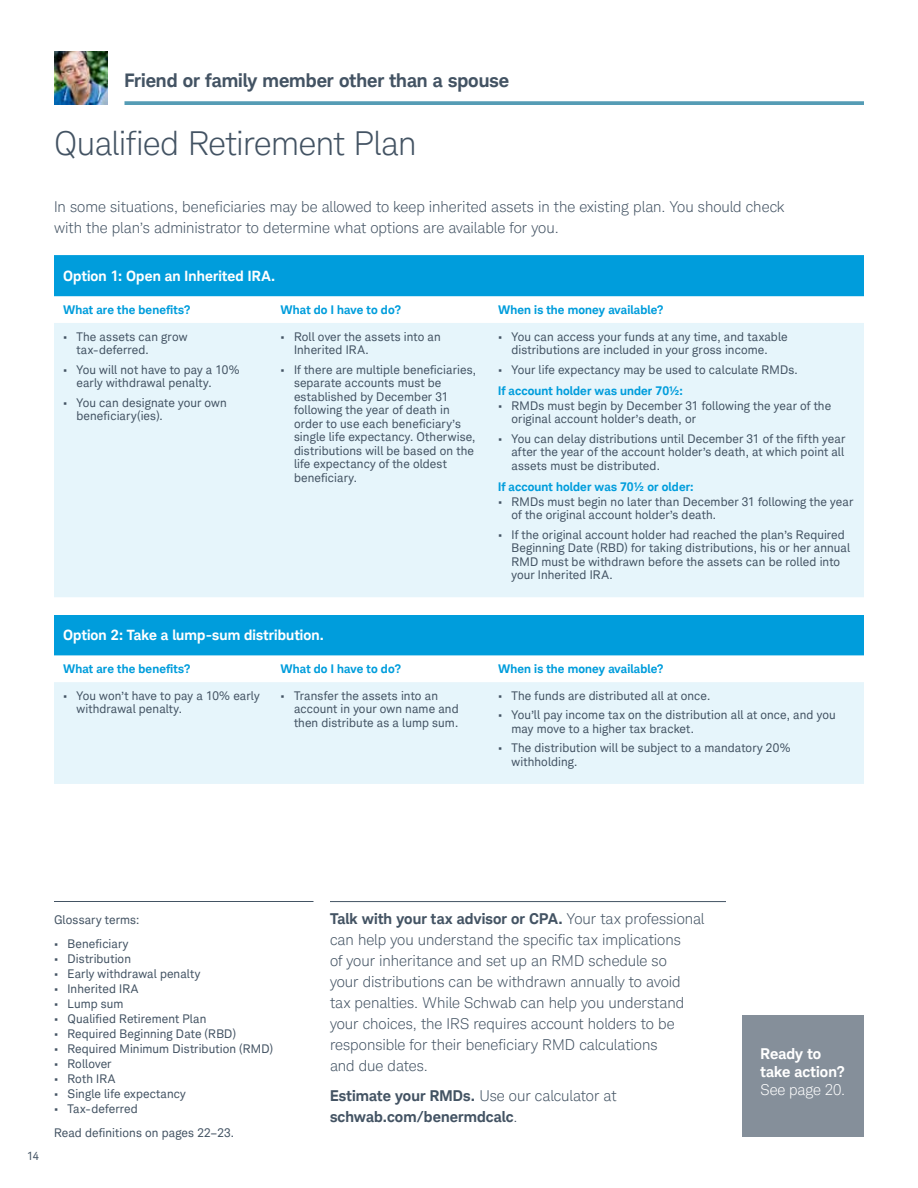
<style>
.page{position:relative;width:918px;height:1188px;background:#fff}
.page>*{position:absolute;margin:0;border:0;box-sizing:border-box;transform-origin:0 0}
.t1{font:300 33px "Charles Modern";letter-spacing:-.01em;color:#435363}
.t2{font:700 18.75px "Charles Modern";color:#435363}
.t3{font:300 15px/21px "Charles Modern";color:#435363}
.t4{font:700 15px/21px "Charles Modern";letter-spacing:.01em;color:#435363}
.t5{font:700 15px/18px "Charles Modern";letter-spacing:.01em;color:#fff}
.t6{font:300 15px "Charles Modern";color:#fff}
.t7{font:700 14.25px "Charles Modern";letter-spacing:.01em;color:#fff}
.t8{font:12px/13.5px "Charles Modern";letter-spacing:.01em;color:#435363}
.t9{font:700 12px "Charles Modern";letter-spacing:.01em;color:#009ddc}
.t10{font:11.25px "Charles Modern";color:#435363}
.s1{font-weight:700}
.s2{font-weight:300}
</style>
<div class="page">
<div style="left:54px;top:255px;width:810px;height:42px;background:#009ddc"></div>
<svg style="left:54px;top:323px;width:810px;height:461px;background:#d4eef8"></svg>
<hr style="left:54px;top:901px;width:260px;height:1px;background:#435363">
<hr style="left:330px;top:901px;width:396px;height:1px;background:#435363">
<svg style="left:124px;top:101px;width:740px;height:4px;background:#5fa2b9"></svg>
<div style="left:742px;top:1016px;width:122px;height:121px;background:#858f9a"></div>
<img style="left:54px;top:51px;width:54px;height:54px">
<h2 class="t2" style="left:124px;top:69px;width:386px">Friend or family member other than a spouse</h2>
<h1 class="t1" style="left:54px;top:124px;width:364px">Qualified Retirement Plan</h1>
<p class="t3" style="left:54px;top:196px;width:732px">In some situations, beneficiaries may be allowed to keep inherited assets in the existing plan. You should check with the plan’s administrator to determine what options are available for you.</p>
<p class="t7" style="left:63px;top:267px;width:214px">Option 1: Open an Inherited IRA.</p>
<p class="t9" style="left:63px;top:302px;width:129px">What are the benefits?</p>
<p class="t9" style="left:280px;top:302px;width:122px">What do I have to do?</p>
<p class="t9" style="left:498px;top:302px;width:167px">When is the money available?</p>
<p class="t8" style="left:76px;top:330px;width:113px;text-indent:-14px">• The assets can grow tax-deferred.</p>
<p class="t8" style="left:76px;top:363px;width:165px;text-indent:-14px">• You will not have to pay a 10% early withdrawal penalty.</p>
<p class="t8" style="left:76px;top:396px;width:152px;text-indent:-14px">• You can designate your own beneficiary(ies).</p>
<p class="t8" style="left:294px;top:330px;width:148px;text-indent:-14px">• Roll over the assets into an<br>Inherited IRA.</p>
<p class="t8" style="left:294px;top:363px;width:184px;text-indent:-14px">• If there are multiple beneficiaries, separate accounts must be established by December 31 following the year of death in order to use each beneficiary’s single life expectancy. Otherwise, distributions will be based on the life expectancy of the oldest beneficiary.</p>
<p class="t8" style="left:498px;top:330px;width:291px;text-align:center">• You can access your funds at any time, and taxable distributions are included in your gross income.</p>
<p class="t8" style="left:498px;top:363px;width:301px">• Your life expectancy may be used to calculate RMDs.</p>
<p class="t9" style="left:498px;top:383px;width:186px">If account holder was under 70½:</p>
<p class="t8" style="left:512px;top:399px;width:321px;text-indent:-14px">• RMDs must begin by December 31 following the year of the original account holder’s death, or</p>
<p class="t8" style="left:512px;top:432px;width:335px;text-align:justify;text-indent:-14px">• You can delay distributions until December 31 of the fifth year after the year of the account holder’s death, at which point all assets must be distributed.</p>
<p class="t9" style="left:498px;top:479px;width:197px">If account holder was 70½ or older:</p>
<p class="t8" style="left:512px;top:495px;width:343px;text-indent:-14px">• RMDs must begin no later than December 31 following the year of the original account holder’s death.</p>
<p class="t8" style="left:512px;top:528px;width:340px;text-indent:-14px">• If the original account holder had reached the plan’s Required Beginning Date (RBD) for taking distributions, his or her annual RMD must be withdrawn before the assets can be rolled into your Inherited IRA.</p>
<p class="t7" style="left:63px;top:627px;width:263px">Option 2: Take a lump-sum distribution.</p>
<p class="t9" style="left:63px;top:662px;width:129px">What are the benefits?</p>
<p class="t9" style="left:280px;top:662px;width:122px">What do I have to do?</p>
<p class="t9" style="left:498px;top:662px;width:167px">When is the money available?</p>
<p class="t8" style="left:76px;top:689px;width:185px;text-indent:-14px">• You won’t have to pay a 10% early withdrawal penalty.</p>
<p class="t8" style="left:294px;top:689px;width:166px;text-indent:-14px">• Transfer the assets into an account in your own name and then distribute as a lump sum.</p>
<p class="t8" style="left:498px;top:689px;width:214px">• The funds are distributed all at once.</p>
<p class="t8" style="left:512px;top:708px;width:326px;text-indent:-14px">• You’ll pay income tax on the distribution all at once, and you may move to a higher tax bracket.</p>
<p class="t8" style="left:512px;top:741px;width:281px;text-indent:-14px">• The distribution will be subject to a mandatory 20% withholding.</p>
<p class="t10" style="left:27px;top:1150px;width:13px">14</p>
<p class="t8" style="left:54px;top:913px;width:87px">Glossary terms:</p>
<p class="t8" style="left:54px;top:937px;width:76px">• Beneficiary</p>
<p class="t8" style="left:54px;top:952px;width:79px">• Distribution</p>
<p class="t8" style="left:54px;top:967px;width:148px">• Early withdrawal penalty</p>
<p class="t8" style="left:54px;top:982px;width:86px">• Inherited IRA</p>
<p class="t8" style="left:54px;top:997px;width:71px">• Lump sum</p>
<p class="t8" style="left:54px;top:1012px;width:154px">• Qualified Retirement Plan</p>
<p class="t8" style="left:54px;top:1027px;width:184px">• Required Beginning Date (RBD)</p>
<p class="t8" style="left:54px;top:1042px;width:221px">• Required Minimum Distribution (RMD)</p>
<p class="t8" style="left:54px;top:1057px;width:59px">• Rollover</p>
<p class="t8" style="left:54px;top:1072px;width:63px">• Roth IRA</p>
<p class="t8" style="left:54px;top:1087px;width:133px">• Single life expectancy</p>
<p class="t8" style="left:54px;top:1097px;width:182px;line-height:24px">• Tax-deferred<br>Read definitions on pages 22–23.</p>
<p class="t3" style="left:330px;top:909px;width:376px"><span class="s1">Talk with your tax advisor or CPA.</span> Your tax professional can help you understand the specific tax implications<br>of your inheritance and set up an RMD schedule so<br>your distributions can be withdrawn annually to avoid tax penalties. While Schwab can help you understand your choices, the IRS requires account holders to be responsible for their beneficiary RMD calculations<br>and due dates.</p>
<p class="t4" style="left:330px;top:1086px;width:288px">Estimate your RMDs. <span class="s2">Use our calculator at </span>schwab.com/benermdcalc<span class="s2">.</span></p>
<p class="t5" style="left:760px;top:1045px;width:86px">Ready to take action?</p>
<p class="t6" style="left:760px;top:1081px;width:86px">See page 20.</p>
</div>
